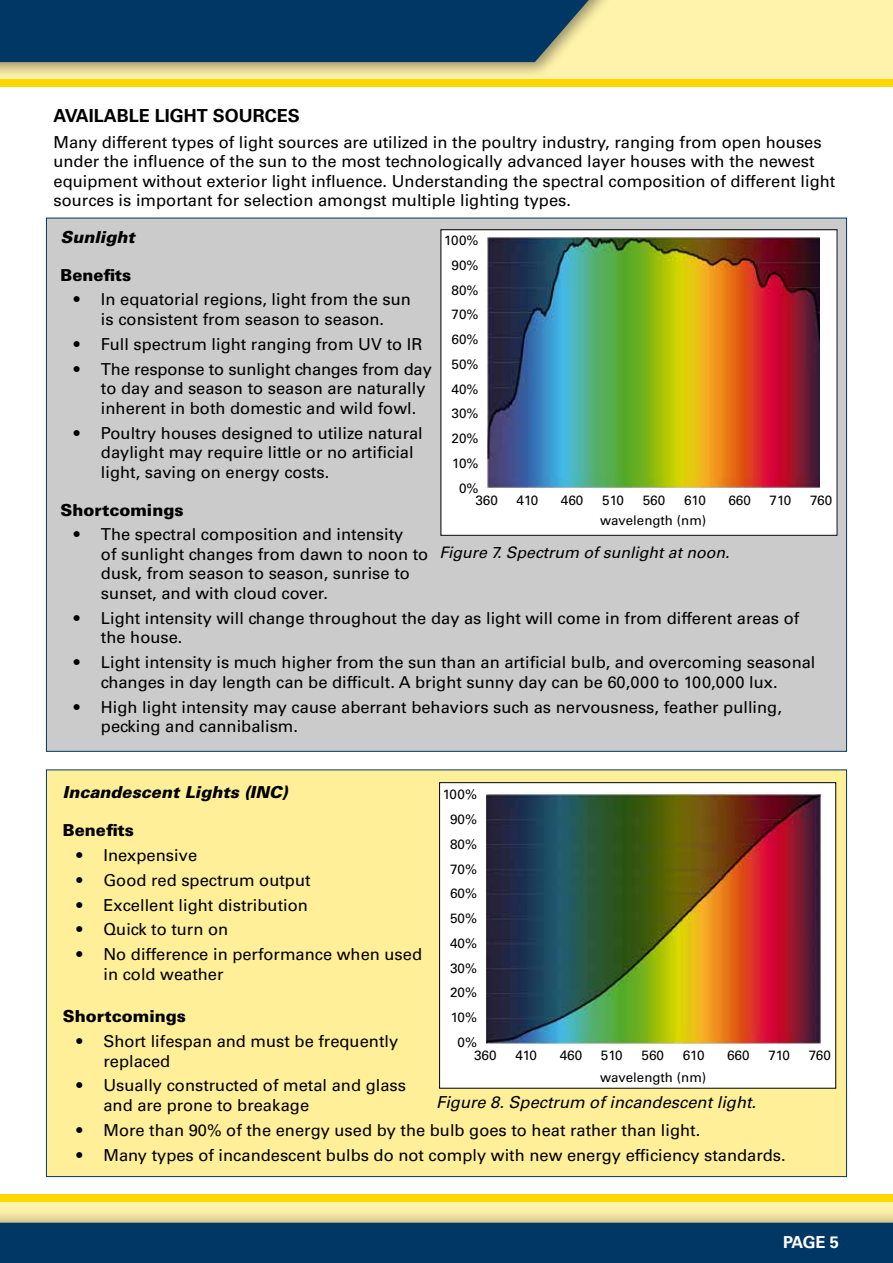
<style>
.page{position:relative;width:893px;height:1263px;background:#fff}
.page>*{position:absolute;margin:0;border:0;box-sizing:border-box;transform-origin:0 0}
.t1{font:700 18px "Univers LT Std";color:#000}
.t2{font:16.5px/19.5px "Univers LT Std";color:#000}
.t3{font:900 16.5px "Univers LT Std";color:#000}
.t4{font:italic 16.5px "Univers LT Std";color:#000}
.t5{font:italic 900 16.5px "Univers LT Std";color:#000}
.t6{font:700 16.5px "Univers LT Std";color:#fff}
.t7{font:italic 15.9px "Univers LT Std";color:#000}
.t8{font:13.5px/24.8px "Univers LT Std";color:#000;text-align:right}
.t9{font:13.35px "Univers LT Std";color:#000}
</style>
<div class="page">
<div style="left:0;top:1194px;width:893px;height:69px;background:#fff2ab"></div>
<div style="left:0;top:1194px;width:893px;height:8px;background:#ffd700"></div>
<div style="left:0;top:1207px;width:893px;height:56px;background:#000;opacity:.4"></div>
<div style="left:0;top:1223px;width:893px;height:40px;background:#003764"></div>
<div style="left:0;top:0;width:893px;height:84px;background:#fff2ab"></div>
<div style="left:0;top:79px;width:893px;height:8px;background:#ffd700"></div>
<div style="left:0;top:0;width:615px;height:78px;background:#000;opacity:.4"></div>
<div style="left:0;top:0;width:600px;height:62px;background:#003764"></div>
<div style="left:46px;top:218px;width:801px;height:534px;background:#cbcbcc;border:1px solid #003764"></div>
<div style="left:441px;top:230px;width:396px;height:305px;background:#fff"></div>
<div style="left:441px;top:229px;width:396px;height:307px;border:1px solid #000"></div>
<img style="left:487px;top:238px;width:333px;height:250px">
<div style="left:46px;top:769px;width:801px;height:408px;background:#ffef99;border:1px solid #003764"></div>
<div style="left:440px;top:783px;width:396px;height:305px;background:#fff"></div>
<div style="left:439px;top:782px;width:397px;height:306px;border:1px solid #000"></div>
<img style="left:486px;top:793px;width:335px;height:250px">
<p class="t1" style="left:53px;top:105px;width:248px">AVAILABLE LIGHT SOURCES</p>
<p class="t2" style="left:53px;top:132px;width:783px">Many different types of light sources are utilized in the poultry industry, ranging from open houses under the influence of the sun to the most technologically advanced layer houses with the newest equipment without exterior light influence. Understanding the spectral composition of different light sources is important for selection amongst multiple lighting types.</p>
<p class="t5" style="left:60px;top:226px;width:76px">Sunlight</p>
<p class="t3" style="left:60px;top:264px;width:72px">Benefits</p>
<p class="t2" style="left:74px;top:290px;width:338px;text-align:center">• In equatorial regions, light from the sun is consistent from season to season.</p>
<p class="t2" style="left:74px;top:334px;width:350px">• Full spectrum light ranging from UV to IR</p>
<p class="t2" style="left:101px;top:359px;width:332px;text-indent:-27px">• The response to sunlight changes from day to day and season to season are naturally inherent in both domestic and wild fowl.</p>
<p class="t2" style="left:101px;top:423px;width:323px;text-indent:-27px">• Poultry houses designed to utilize natural daylight may require little or no artificial light, saving on energy costs.</p>
<p class="t3" style="left:60px;top:499px;width:125px">Shortcomings</p>
<p class="t2" style="left:101px;top:525px;width:329px;text-indent:-27px">• The spectral composition and intensity<br>of sunlight changes from dawn to noon to dusk, from season to season, sunrise to sunset, and with cloud cover.</p>
<p class="t2" style="left:101px;top:608px;width:700px;text-indent:-27px">• Light intensity will change throughout the day as light will come in from different areas of the house.</p>
<p class="t2" style="left:101px;top:653px;width:716px;text-indent:-27px">• Light intensity is much higher from the sun than an artificial bulb, and overcoming seasonal changes in day length can be difficult. A bright sunny day can be 60,000 to 100,000 lux.</p>
<p class="t2" style="left:101px;top:697px;width:682px;text-indent:-27px">• High light intensity may cause aberrant behaviors such as nervousness, feather pulling, pecking and cannibalism.</p>
<p class="t8" style="left:444px;top:228px;width:36px">100%<br>90%<br>80%<br>70%<br>60%<br>50%<br>40%<br>30%<br>20%<br>10%<br>0%</p>
<p class="t8" style="left:475px;top:488px;width:24px">360</p>
<p class="t8" style="left:517px;top:488px;width:23px">410</p>
<p class="t8" style="left:561px;top:488px;width:24px">460</p>
<p class="t8" style="left:602px;top:488px;width:23px">510</p>
<p class="t8" style="left:643px;top:488px;width:24px">560</p>
<p class="t8" style="left:684px;top:488px;width:23px">610</p>
<p class="t8" style="left:728px;top:488px;width:24px">660</p>
<p class="t8" style="left:770px;top:488px;width:23px">710</p>
<p class="t8" style="left:810px;top:488px;width:23px">760</p>
<p class="t9" style="left:600px;top:513px;width:107px">wavelength (nm)</p>
<p class="t7" style="left:439px;top:543px;width:292px">Figure 7. Spectrum of sunlight at noon.</p>
<p class="t5" style="left:63px;top:782px;width:226px">Incandescent Lights (INC)</p>
<p class="t3" style="left:63px;top:819px;width:72px">Benefits</p>
<p class="t2" style="left:76px;top:845px;width:122px">• Inexpensive</p>
<p class="t2" style="left:76px;top:870px;width:236px">• Good red spectrum output</p>
<p class="t2" style="left:76px;top:895px;width:233px">• Excellent light distribution</p>
<p class="t2" style="left:76px;top:920px;width:153px">• Quick to turn on</p>
<p class="t2" style="left:103px;top:945px;width:320px;text-indent:-27px">• No difference in performance when used in cold weather</p>
<p class="t3" style="left:63px;top:1006px;width:125px">Shortcomings</p>
<p class="t2" style="left:103px;top:1031px;width:296px;text-indent:-27px">• Short lifespan and must be frequently replaced</p>
<p class="t2" style="left:103px;top:1076px;width:304px;text-indent:-27px">• Usually constructed of metal and glass and are prone to breakage</p>
<p class="t2" style="left:76px;top:1120px;width:625px">• More than 90% of the energy used by the bulb goes to heat rather than light.</p>
<p class="t2" style="left:76px;top:1145px;width:711px">• Many types of incandescent bulbs do not comply with new energy efficiency standards.</p>
<p class="t8" style="left:443px;top:782px;width:36px">100%<br>90%<br>80%<br>70%<br>60%<br>50%<br>40%<br>30%<br>20%<br>10%<br>0%</p>
<p class="t8" style="left:474px;top:1043px;width:24px">360</p>
<p class="t8" style="left:515px;top:1043px;width:23px">410</p>
<p class="t8" style="left:560px;top:1043px;width:24px">460</p>
<p class="t8" style="left:601px;top:1043px;width:23px">510</p>
<p class="t8" style="left:641px;top:1043px;width:24px">560</p>
<p class="t8" style="left:683px;top:1043px;width:23px">610</p>
<p class="t8" style="left:727px;top:1043px;width:24px">660</p>
<p class="t8" style="left:768px;top:1043px;width:23px">710</p>
<p class="t8" style="left:809px;top:1043px;width:23px">760</p>
<p class="t9" style="left:600px;top:1069px;width:107px">wavelength (nm)</p>
<p class="t4" style="left:436px;top:1093px;width:321px">Figure 8. Spectrum of incandescent light.</p>
<p class="t6" style="left:783px;top:1232px;width:57px">PAGE 5</p>
</div>
